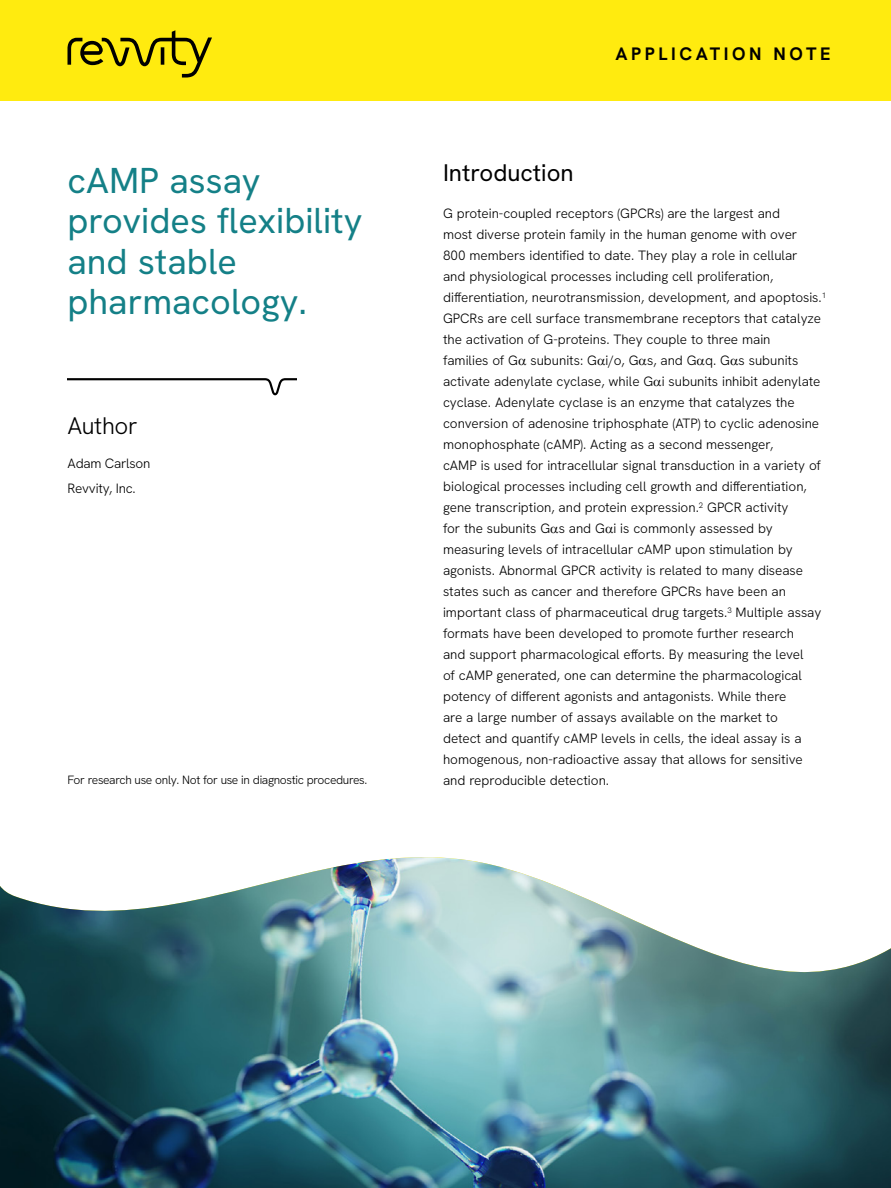
<style>
.page{position:relative;width:891px;height:1188px;background:#fff}
.page>*{position:absolute;margin:0;border:0;box-sizing:border-box;transform-origin:0 0}
.Intro_Head{font:36px/40.5px "Hanken Grotesk";color:#148087}
.Intro_subhead{font:24px "Hanken Grotesk";color:#000}
.Key_Author_HD{font:300 24px "Hanken Grotesk";letter-spacing:-.015em;color:#000}
.t1{font:700 18px "Hanken Grotesk";letter-spacing:.2em;color:#000}
.Body_Copy{font:300 13.5px/21px "Hanken Grotesk";color:#000}
.Key_Discription_Author{font:300 13.5px "Hanken Grotesk";letter-spacing:-.015em;color:#000}
.Table_Body_Black{font:300 12px "Hanken Grotesk";letter-spacing:-.03em;color:#000}
</style>
<div class="page">
<div style="left:0;top:0;width:891px;height:101px;background:#ffeb0f"></div>
<svg style="left:68px;top:30px;width:144px;height:48px"></svg>
<img style="left:0;top:857px;width:891px;height:331px">
<svg style="left:68px;top:378px;width:229px;height:17px"></svg>
<p class="Intro_Head" style="left:68px;top:159px;width:297px">cAMP assay provides flexibility and stable pharmacology.</p>
<p class="Key_Author_HD" style="left:68px;top:410px;width:72px">Author</p>
<p class="Key_Discription_Author" style="left:68px;top:455px;width:84px">Adam Carlson</p>
<p class="Key_Discription_Author" style="left:68px;top:479px;width:70px">Revvity, Inc.</p>
<p class="Table_Body_Black" style="left:68px;top:772px;width:301px">For research use only. Not for use in diagnostic procedures.</p>
<h3 class="t1" style="left:615px;top:43px;width:217px">APPLICATION NOTE</h3>
<p class="Intro_subhead" style="left:443px;top:157px;width:132px">Introduction</p>
<p class="Body_Copy" style="left:443px;top:203px;width:385px">G protein-coupled receptors (GPCRs) are the largest and<br>most diverse protein family in the human genome with over<br>800 members identified to date. They play a role in cellular<br>and physiological processes including cell proliferation, differentiation, neurotransmission, development, and apoptosis.<sup>1<br></sup>GPCRs are cell surface transmembrane receptors that catalyze the activation of G-proteins. They couple to three main<br>families of G subunits: G i/o, G s, and G q. G s subunits activate adenylate cyclase, while G i subunits inhibit adenylate cyclase. Adenylate cyclase is an enzyme that catalyzes the conversion of adenosine triphosphate (ATP) to cyclic adenosine monophosphate (cAMP). Acting as a second messenger,<br>cAMP is used for intracellular signal transduction in a variety of biological processes including cell growth and differentiation, gene transcription, and protein expression.<sup>2</sup> GPCR activity<br>for the subunits G s and G i is commonly assessed by measuring levels of intracellular cAMP upon stimulation by agonists. Abnormal GPCR activity is related to many disease states such as cancer and therefore GPCRs have been an important class of pharmaceutical drug targets.<sup>3</sup> Multiple assay formats have been developed to promote further research<br>and support pharmacological efforts. By measuring the level<br>of cAMP generated, one can determine the pharmacological potency of different agonists and antagonists. While there<br>are a large number of assays available on the market to<br>detect and quantify cAMP levels in cells, the ideal assay is a homogenous, non-radioactive assay that allows for sensitive and reproducible detection.</p>
</div>
